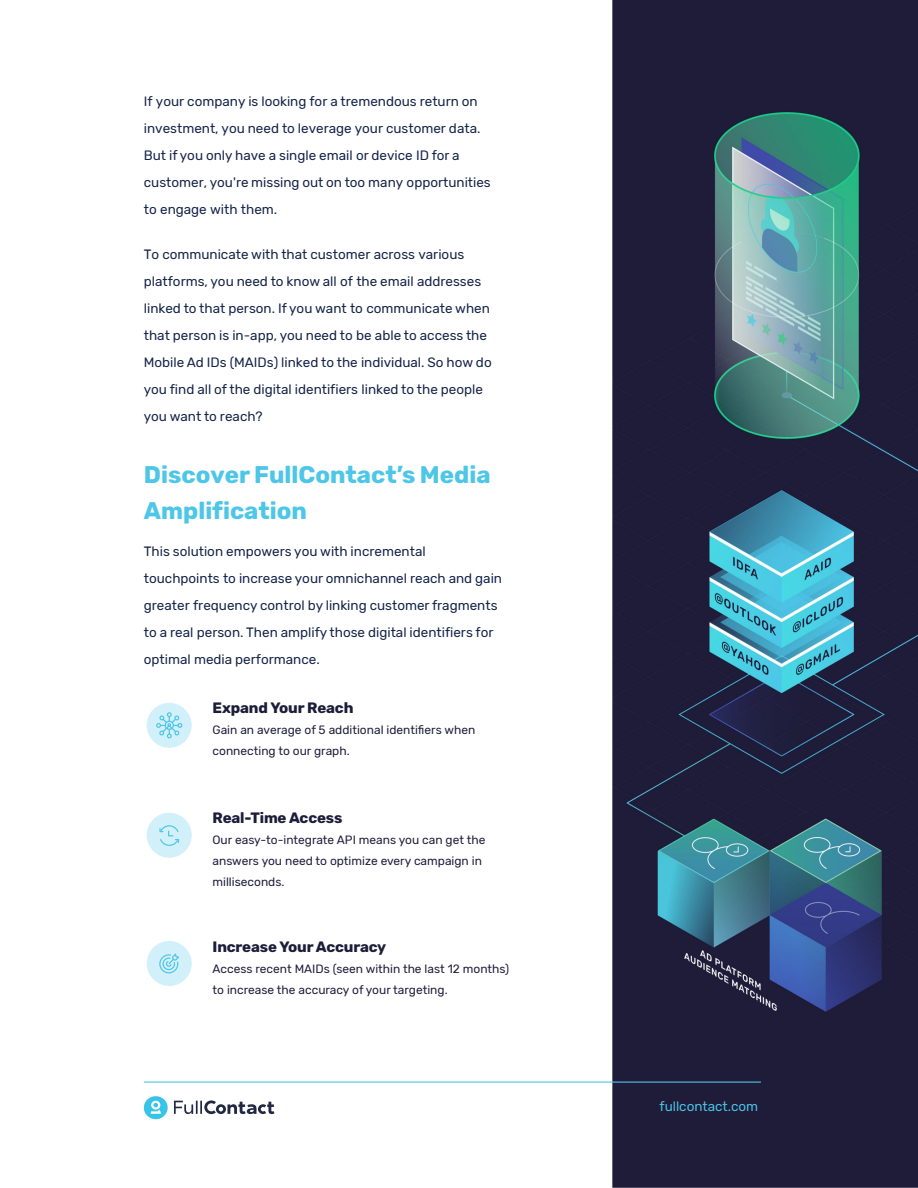
<style>
.page{position:relative;width:918px;height:1188px;background:#fff}
.page>*{position:absolute;margin:0;border:0;box-sizing:border-box;transform-origin:0 0}
.t1{font:700 24px/36px "Rubik";color:#4dc6e7}
.t2{font:700 15px "Rubik";letter-spacing:-.01em;color:#1e1c39}
.t3{font:13.5px/27px "Rubik";color:#132247}
.t4{font:13.5px "Rubik";color:#4ac5e7}
.t5{font:12px/21px "Rubik";color:#1e1c39}
</style>
<div class="page">
<img style="left:612px;top:0;width:306px;height:1188px">
<hr style="left:144px;top:1082px;width:617px;height:1px;background:#4ac5e7">
<svg style="left:144px;top:1096px;width:24px;height:23px"></svg>
<svg style="left:174px;top:1100px;width:100px;height:14px"></svg>
<div style="left:147px;top:703px;width:45px;height:45px;background:#d2f0f9;border-radius:50%"></div>
<svg style="left:156px;top:712px;width:26px;height:26px"></svg>
<div style="left:147px;top:813px;width:45px;height:45px;background:#d2f0f9;border-radius:50%"></div>
<svg style="left:159px;top:825px;width:20px;height:21px"></svg>
<div style="left:147px;top:941px;width:45px;height:45px;background:#d2f0f9;border-radius:50%"></div>
<svg style="left:159px;top:953px;width:20px;height:21px"></svg>
<p class="t3" style="left:144px;top:88px;width:348px">If your company is looking for a tremendous return on investment, you need to leverage your customer data.<br>But if you only have a single email or device ID for a customer, you're missing out on too many opportunities to engage with them.</p>
<p class="t3" style="left:144px;top:241px;width:349px">To communicate with that customer across various platforms, you need to know all of the email addresses linked to that person. If you want to communicate when that person is in-app, you need to be able to access the Mobile Ad IDs (MAIDs) linked to the individual. So how do you find all of the digital identifiers linked to the people you want to reach?</p>
<h1 class="t1" style="left:144px;top:457px;width:348px">Discover FullContact’s Media<br>Amplification</h1>
<p class="t3" style="left:144px;top:538px;width:360px">This solution empowers you with incremental touchpoints to increase your omnichannel reach and gain greater frequency control by linking customer fragments to a real person. Then amplify those digital identifiers for optimal media performance.</p>
<p class="t2" style="left:213px;top:700px;width:142px">Expand Your Reach</p>
<p class="t5" style="left:213px;top:720px;width:264px">Gain an average of 5 additional identifiers when connecting to our graph.</p>
<p class="t2" style="left:213px;top:809px;width:131px">Real-Time Access</p>
<p class="t5" style="left:213px;top:830px;width:274px">Our easy-to-integrate API means you can get the answers you need to optimize every campaign in milliseconds.</p>
<p class="t2" style="left:213px;top:938px;width:175px">Increase Your Accuracy</p>
<p class="t5" style="left:213px;top:958px;width:298px">Access recent MAIDs (seen within the last 12 months) to increase the accuracy of your targeting.</p>
<p class="t4" style="left:660px;top:1099px;width:100px">fullcontact.com</p>
</div>
